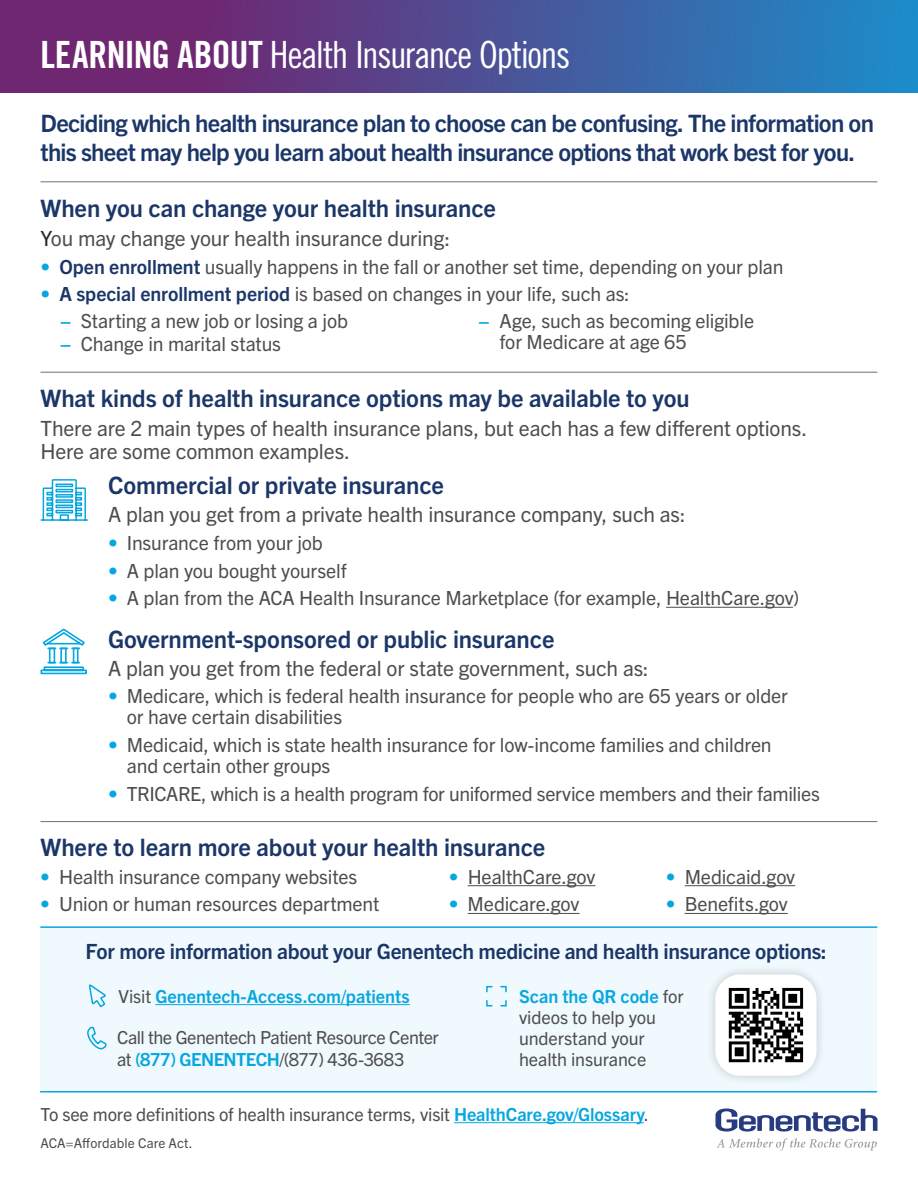
<style>
.page{position:relative;width:918px;height:1188px;background:#fff}
.page>*{position:absolute;margin:0;border:0;box-sizing:border-box;transform-origin:0 0}
.t1{font:37.5px "Trade Gothic LT Std Cn 18";letter-spacing:-.035em;color:#fff}
.t2{font:700 24px "Trade Gothic Next LT Pro";letter-spacing:-.01em;color:#1b3668}
.t3{font:700 24px/28.8px "Trade Gothic Next LT Pro";letter-spacing:-.03em;color:#1b3668}
.t4{font:21px/22.5px "Trade Gothic Next LT Pro";letter-spacing:-.01em;color:#4d4d4f}
.t5{font:700 21px "Trade Gothic Next LT Pro";letter-spacing:-.015em;color:#1b3668}
.t6{font:19.5px/21px "Trade Gothic Next LT Pro";letter-spacing:-.01em;color:#4d4d4f}
.t7{font:18px/21px "Trade Gothic Next LT Pro";letter-spacing:-.015em;color:#4d4d4f}
.t8{font:700 18px "Trade Gothic Next LT Pro";color:#06a7e0}
.t9{font:13.5px "Trade Gothic Next LT Pro";letter-spacing:.005em;color:#4d4d4f}
.s1{font-family:"Trade Gothic LT Std Bd Cn 20"}
.s2{color:#262626}
.s3{color:#06a7e0}
.s4{font-weight:700;color:#1b3668}
.s5{font-family:"Trade Gothic LT Std Bd 2";color:#06a7e0}
.s6{font-weight:400;color:#4d4d4f}
.s7{font-weight:700;color:#06a7e0}
</style>
<div class="page">
<div style="left:0;top:0;width:918px;height:93px;background:linear-gradient(to right,#7d1663,#1f88c6)"></div>
<hr style="left:40px;top:182px;width:838px;height:1px;background:#707272">
<hr style="left:666px;top:607px;width:127px;height:1px;background:#4d4d4f">
<hr style="left:40px;top:372px;width:838px;height:1px;background:#707272">
<svg style="left:40px;top:479px;width:48px;height:42px"></svg>
<div style="left:44px;top:666px;width:40px;height:5px;border:2px solid #06a7e0"></div>
<div style="left:41px;top:670px;width:46px;height:4px;border:2px solid #06a7e0"></div>
<svg style="left:42px;top:628px;width:43px;height:36px"></svg>
<hr style="left:40px;top:821px;width:838px;height:1px;background:#707272">
<hr style="left:468px;top:885px;width:127px;height:1px;background:#4d4d4f">
<hr style="left:468px;top:913px;width:112px;height:1px;background:#4d4d4f">
<hr style="left:685px;top:885px;width:110px;height:1px;background:#4d4d4f">
<hr style="left:685px;top:913px;width:103px;height:1px;background:#4d4d4f">
<svg style="left:716px;top:1109px;width:161px;height:23px"></svg>
<svg style="left:717px;top:1138px;width:160px;height:13px"></svg>
<hr style="left:454px;top:1122px;width:190px;height:1px;background:#06a7e0">
<div style="left:40px;top:928px;width:837px;height:163px;background:#f0f9fd"></div>
<hr style="left:40px;top:1091px;width:837px;height:2px;background:#06a7e0">
<hr style="left:40px;top:926px;width:837px;height:2px;background:#06a7e0">
<div style="left:705px;top:964px;width:121px;height:122px;background:#000;opacity:.2"></div>
<div style="left:715px;top:974px;width:102px;height:102px;background:#fff;border-radius:25px"></div>
<svg style="left:729px;top:988px;width:74px;height:74px"></svg>
<hr style="left:155px;top:1004px;width:255px;height:1px;background:#06a7e0">
<svg style="left:88px;top:984px;width:18px;height:24px"></svg>
<svg style="left:87px;top:1026px;width:20px;height:24px"></svg>
<svg style="left:486px;top:985px;width:21px;height:22px"></svg>
<h1 class="t1" style="left:40px;top:32px;width:531px"><span class="s1">LEARNING ABOUT</span> Health Insurance Options</h1>
<p class="t3" style="left:40px;top:107px;width:835px">Deciding which health insurance plan to choose can be confusing. The information on this sheet may help you learn about health insurance options that work best for you.</p>
<p class="t2" style="left:40px;top:191px;width:457px">When you can change your health insurance</p>
<p class="t4" style="left:40px;top:225px;width:411px"><span class="s2">Y</span>ou may change your health insurance during:</p>
<p class="t6" style="left:40px;top:255px;width:744px"><span class="s3">•</span> <span class="s4">Open enrollment</span> usually happens in the fall or another set time, depending on your plan</p>
<p class="t6" style="left:40px;top:282px;width:591px"><span class="s3">•</span> <span class="s4">A special enrollment period</span> is based on changes in your life, such as:</p>
<p class="t6" style="left:61px;top:309px;width:289px"><span class="s5">–</span> Starting a new job or losing a job</p>
<p class="t6" style="left:61px;top:332px;width:222px"><span class="s5">–</span> Change in marital status</p>
<p class="t6" style="left:499px;top:309px;width:256px;text-indent:-20px"><span class="s5">–</span> Age, such as becoming eligible for Medicare at age 65</p>
<p class="t2" style="left:40px;top:381px;width:651px">What kinds of health insurance options may be available to you</p>
<p class="t4" style="left:40px;top:416px;width:768px">There are 2 main types of health insurance plans, but each has a few different options.<br>Here are some common examples.</p>
<p class="t2" style="left:108px;top:469px;width:338px">Commercial or private insurance</p>
<p class="t4" style="left:108px;top:502px;width:579px">A plan you get from a private health insurance company, such as:</p>
<p class="t6" style="left:108px;top:531px;width:216px"><span class="s3">•</span> Insurance from your job</p>
<p class="t6" style="left:108px;top:559px;width:240px"><span class="s3">•</span> A plan you bought yourself</p>
<p class="t6" style="left:108px;top:586px;width:693px"><span class="s3">•</span> A plan from the ACA Health Insurance Marketplace (for example, HealthCare.gov)</p>
<p class="t2" style="left:108px;top:622px;width:448px">Government-sponsored or public insurance</p>
<p class="t4" style="left:108px;top:655px;width:542px">A plan you get from the federal or state government, such as:</p>
<p class="t6" style="left:127px;top:684px;width:663px;text-indent:-19px"><span class="s3">•</span> Medicare, which is federal health insurance for people who are 65 years or older or have certain disabilities</p>
<p class="t6" style="left:127px;top:733px;width:646px;text-indent:-19px"><span class="s3">•</span> Medicaid, which is state health insurance for low-income families and children and certain other groups</p>
<p class="t6" style="left:108px;top:782px;width:713px"><span class="s3">•</span> TRICARE, which is a health program for uniformed service members and their families</p>
<p class="t2" style="left:40px;top:831px;width:506px">Where to learn more about your health insurance</p>
<p class="t6" style="left:40px;top:865px;width:319px"><span class="s3">•</span> Health insurance company websites</p>
<p class="t6" style="left:40px;top:893px;width:341px"><span class="s3">•</span> Union or human resources department</p>
<p class="t6" style="left:449px;top:865px;width:148px"><span class="s3">•</span> HealthCare.gov</p>
<p class="t6" style="left:449px;top:893px;width:132px"><span class="s3">•</span> Medicare.gov</p>
<p class="t6" style="left:666px;top:865px;width:131px"><span class="s3">•</span> Medicaid.gov</p>
<p class="t6" style="left:666px;top:893px;width:124px"><span class="s3">•</span> Benefits.gov</p>
<p class="t5" style="left:86px;top:937px;width:743px">For more information about your Genentech medicine and health insurance options:</p>
<p class="t8" style="left:119px;top:984px;width:293px"><span class="s6">Visit</span> Genentech-Access.com/patients</p>
<p class="t7" style="left:117px;top:1026px;width:323px;line-height:21.6px">Call the Genentech Patient Resource Center at <span class="s7">(877) GENENTECH</span>/(877) 436-3683</p>
<p class="t7" style="left:519px;top:984px;width:166px"><span class="s7">Scan the QR code</span> for videos to help you understand your health insurance</p>
<p class="t7" style="left:40px;top:1103px;width:610px">To see more definitions of health insurance terms, visit <span class="s7">HealthCare.gov/Glossary</span>.</p>
<p class="t9" style="left:40px;top:1133px;width:154px">ACA=Affordable Care Act.</p>
</div>
